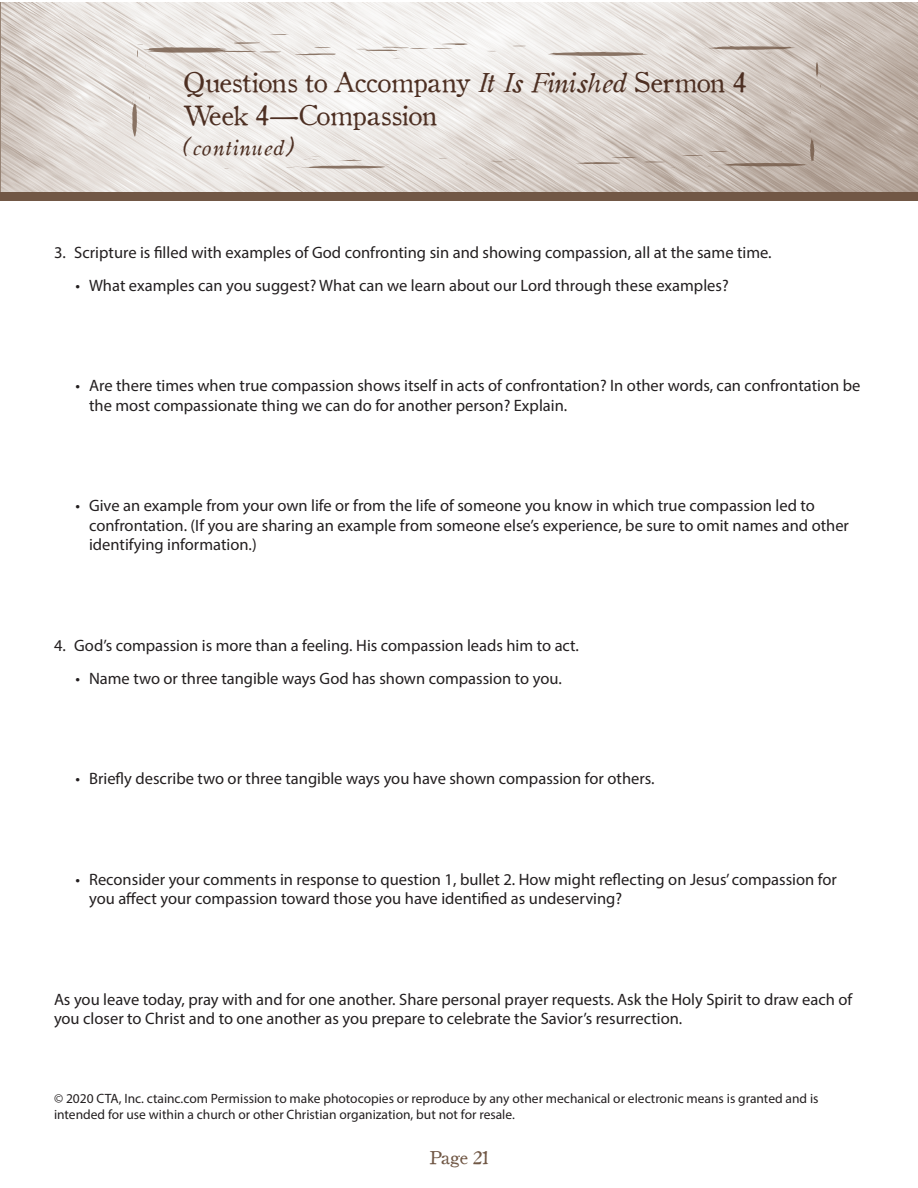
<style>
.page{position:relative;width:918px;height:1188px;background:#fff}
.page>*{position:absolute;margin:0;border:0;box-sizing:border-box;transform-origin:0 0}
.t1{font:27px/33px "Old Style 1 HPLHS";letter-spacing:.015em;color:#4d2f22}
.t2{font:21px "Oldstyle Italic HPLHS";letter-spacing:.025em;color:#4d2f22}
.t3{font:18px "Old Style 1 HPLHS";letter-spacing:-.01em;color:#705745}
.t4{font:16.5px/19.5px "Myriad Pro";color:#231f20}
.t5{font:13.5px/16.2px "Myriad Pro";color:#231f20}
.s1{font-family:"Oldstyle Italic HPLHS"}
</style>
<div class="page">
<img style="left:1px;top:2px;width:917px;height:190px">
<div style="left:0;top:192px;width:918px;height:9px;background:#715745"></div>
<svg style="left:269px;top:34px;width:21px;height:1px"></svg>
<svg style="left:290px;top:47px;width:49px;height:8px"></svg>
<svg style="left:356px;top:43px;width:119px;height:8px"></svg>
<svg style="left:509px;top:46px;width:19px;height:1px"></svg>
<svg style="left:805px;top:46px;width:12px;height:3px"></svg>
<svg style="left:703px;top:46px;width:92px;height:8px"></svg>
<svg style="left:816px;top:60px;width:5px;height:28px"></svg>
<svg style="left:574px;top:157px;width:101px;height:11px"></svg>
<svg style="left:682px;top:130px;width:133px;height:38px;background:#c0b3a9"></svg>
<svg style="left:548px;top:52px;width:106px;height:4px"></svg>
<svg style="left:489px;top:160px;width:30px;height:3px"></svg>
<svg style="left:132px;top:100px;width:6px;height:37px"></svg>
<svg style="left:289px;top:156px;width:102px;height:13px"></svg>
<svg style="left:136px;top:42px;width:145px;height:16px"></svg>
<h1 class="t1" style="left:183px;top:64px;width:564px">Questions to Accompany <span class="s1">It Is Finished</span> Sermon 4<br>Week 4—Compassion</h1>
<p class="t2" style="left:183px;top:131px;width:112px">(continued)</p>
<p class="t4" style="left:54px;top:242px;width:719px">3. Scripture is filled with examples of God confronting sin and showing compassion, all at the same time.</p>
<p class="t4" style="left:76px;top:275px;width:655px">• What examples can you suggest? What can we learn about our Lord through these examples?</p>
<p class="t4" style="left:89px;top:376px;width:773px;text-indent:-13px">• Are there times when true compassion shows itself in acts of confrontation? In other words, can confrontation be the most compassionate thing we can do for another person? Explain.</p>
<p class="t4" style="left:89px;top:496px;width:761px;text-indent:-13px">• Give an example from your own life or from the life of someone you know in which true compassion led to confrontation. (If you are sharing an example from someone else’s experience, be sure to omit names and other identifying information.)</p>
<p class="t4" style="left:54px;top:635px;width:527px">4. God’s compassion is more than a feeling. His compassion leads him to act.</p>
<p class="t4" style="left:76px;top:668px;width:488px">• Name two or three tangible ways God has shown compassion to you.</p>
<p class="t4" style="left:76px;top:769px;width:581px">• Briefly describe two or three tangible ways you have shown compassion for others.</p>
<p class="t4" style="left:89px;top:869px;width:749px;text-indent:-13px">• Reconsider your comments in response to question 1, bullet 2. How might reflecting on Jesus’ compassion for you affect your compassion toward those you have identified as undeserving?</p>
<p class="t4" style="left:54px;top:989px;width:800px">As you leave today, pray with and for one another. Share personal prayer requests. Ask the Holy Spirit to draw each of you closer to Christ and to one another as you prepare to celebrate the Savior’s resurrection.</p>
<p class="t5" style="left:54px;top:1090px;width:766px">© 2020 CTA, Inc. ctainc.com Permission to make photocopies or reproduce by any other mechanical or electronic means is granted and is intended for use within a church or other Christian organization, but not for resale.</p>
<p class="t3" style="left:430px;top:1144px;width:60px">Page 21</p>
</div>
